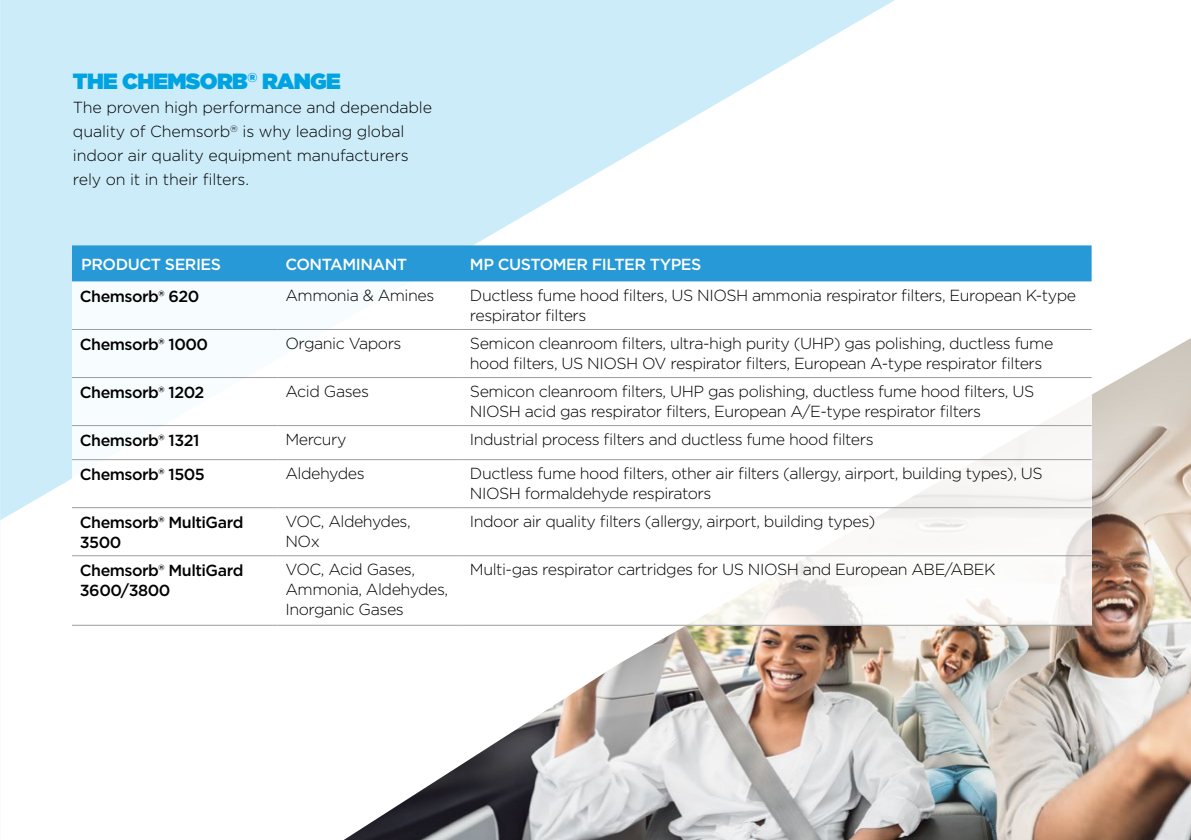
<style>
.page{position:relative;width:1191px;height:840px;background:#fff}
.page>*{position:absolute;margin:0;border:0;box-sizing:border-box;transform-origin:0 0}
.t1{font:900 22px "Gotham";letter-spacing:-.03em;color:#00a3e2}
.t2{font:300 16px/20px "Gotham";letter-spacing:-.03em;color:#000}
.t3{font:300 16px/24px "Gotham";letter-spacing:-.01em;color:#000}
.t4{font:500 16px/19.2px "Gotham";letter-spacing:-.03em;color:#000}
.t5{font:500 16px "Gotham";letter-spacing:-.03em;color:#fff}
</style>
<div class="page">
<img style="left:344px;top:338px;width:847px;height:501px">
<svg style="left:0;top:0;width:895px;height:520px;fill:#cdecf9"></svg>
<div style="left:72px;top:265px;width:1019px;height:360px;background:#fff"></div>
<div style="left:72px;top:245px;width:1019px;height:36px;background:#2699d6"></div>
<hr style="left:72px;top:329px;width:206px;height:1px;background:#9d9d9c">
<hr style="left:278px;top:329px;width:184px;height:1px;background:#9d9d9c">
<hr style="left:462px;top:329px;width:629px;height:1px;background:#9d9d9c">
<hr style="left:72px;top:377px;width:206px;height:1px;background:#9d9d9c">
<hr style="left:72px;top:425px;width:206px;height:1px;background:#9d9d9c">
<hr style="left:72px;top:459px;width:206px;height:1px;background:#9d9d9c">
<hr style="left:72px;top:507px;width:206px;height:1px;background:#9d9d9c">
<hr style="left:72px;top:555px;width:206px;height:1px;background:#9d9d9c">
<hr style="left:72px;top:624px;width:206px;height:1px;background:#9d9d9c">
<hr style="left:278px;top:425px;width:184px;height:1px;background:#9d9d9c">
<hr style="left:462px;top:425px;width:629px;height:1px;background:#9d9d9c">
<hr style="left:278px;top:377px;width:184px;height:1px;background:#9d9d9c">
<hr style="left:462px;top:377px;width:629px;height:1px;background:#9d9d9c">
<hr style="left:278px;top:459px;width:184px;height:1px;background:#9d9d9c">
<hr style="left:462px;top:459px;width:629px;height:1px;background:#9d9d9c">
<hr style="left:278px;top:507px;width:184px;height:1px;background:#9d9d9c">
<hr style="left:462px;top:507px;width:629px;height:1px;background:#9d9d9c">
<hr style="left:278px;top:555px;width:184px;height:1px;background:#9d9d9c">
<hr style="left:462px;top:555px;width:629px;height:1px;background:#9d9d9c">
<hr style="left:278px;top:624px;width:184px;height:1px;background:#9d9d9c">
<hr style="left:462px;top:624px;width:629px;height:1px;background:#9d9d9c">
<h1 class="t1" style="left:73px;top:66px;width:269px">THE CHEMSORB<sup>®</sup> RANGE</h1>
<p class="t3" style="left:73px;top:95px;width:360px">The proven high performance and dependable quality of Chemsorb<sup>®</sup> is why leading global indoor air quality equipment manufacturers rely on it in their filters.</p>
<p class="t5" style="left:81px;top:253px;width:141px">PRODUCT SERIES</p>
<p class="t5" style="left:285px;top:253px;width:123px">CONTAMINANT</p>
<p class="t5" style="left:470px;top:253px;width:233px">MP CUSTOMER FILTER TYPES</p>
<p class="t4" style="left:80px;top:286px;width:121px">Chemsorb® 620</p>
<p class="t2" style="left:285px;top:285px;width:150px">Ammonia &amp; Amines</p>
<p class="t2" style="left:470px;top:285px;width:608px">Ductless fume hood filters, US NIOSH ammonia respirator filters, European K-type respirator filters</p>
<p class="t4" style="left:80px;top:334px;width:130px">Chemsorb® 1000</p>
<p class="t2" style="left:285px;top:333px;width:118px">Organic Vapors</p>
<p class="t2" style="left:470px;top:333px;width:585px">Semicon cleanroom filters, ultra-high purity (UHP) gas polishing, ductless fume hood filters, US NIOSH OV respirator filters, European A-type respirator filters</p>
<p class="t4" style="left:80px;top:382px;width:126px">Chemsorb® 1202</p>
<p class="t2" style="left:285px;top:381px;width:85px">Acid Gases</p>
<p class="t2" style="left:470px;top:381px;width:566px">Semicon cleanroom filters, UHP gas polishing, ductless fume hood filters, US<br>NIOSH acid gas respirator filters, European A/E-type respirator filters</p>
<p class="t4" style="left:80px;top:430px;width:121px">Chemsorb® 1321</p>
<p class="t2" style="left:285px;top:429px;width:63px">Mercury</p>
<p class="t2" style="left:470px;top:429px;width:405px">Industrial process filters and ductless fume hood filters</p>
<p class="t4" style="left:80px;top:464px;width:126px">Chemsorb® 1505</p>
<p class="t2" style="left:285px;top:463px;width:81px">Aldehydes</p>
<p class="t2" style="left:470px;top:463px;width:574px">Ductless fume hood filters, other air filters (allergy, airport, building types), US<br>NIOSH formaldehyde respirators</p>
<p class="t4" style="left:80px;top:512px;width:165px">Chemsorb® MultiGard<br>3500</p>
<p class="t2" style="left:285px;top:511px;width:127px">VOC, Aldehydes,<br>NOx</p>
<p class="t2" style="left:470px;top:511px;width:407px">Indoor air quality filters (allergy, airport, building types)</p>
<p class="t4" style="left:80px;top:560px;width:165px">Chemsorb® MultiGard<br>3600/3800</p>
<p class="t2" style="left:285px;top:559px;width:164px">VOC, Acid Gases,<br>Ammonia, Aldehydes,<br>Inorganic Gases</p>
<p class="t2" style="left:470px;top:559px;width:527px">Multi-gas respirator cartridges for US NIOSH and European ABE/ABEK</p>
</div>
